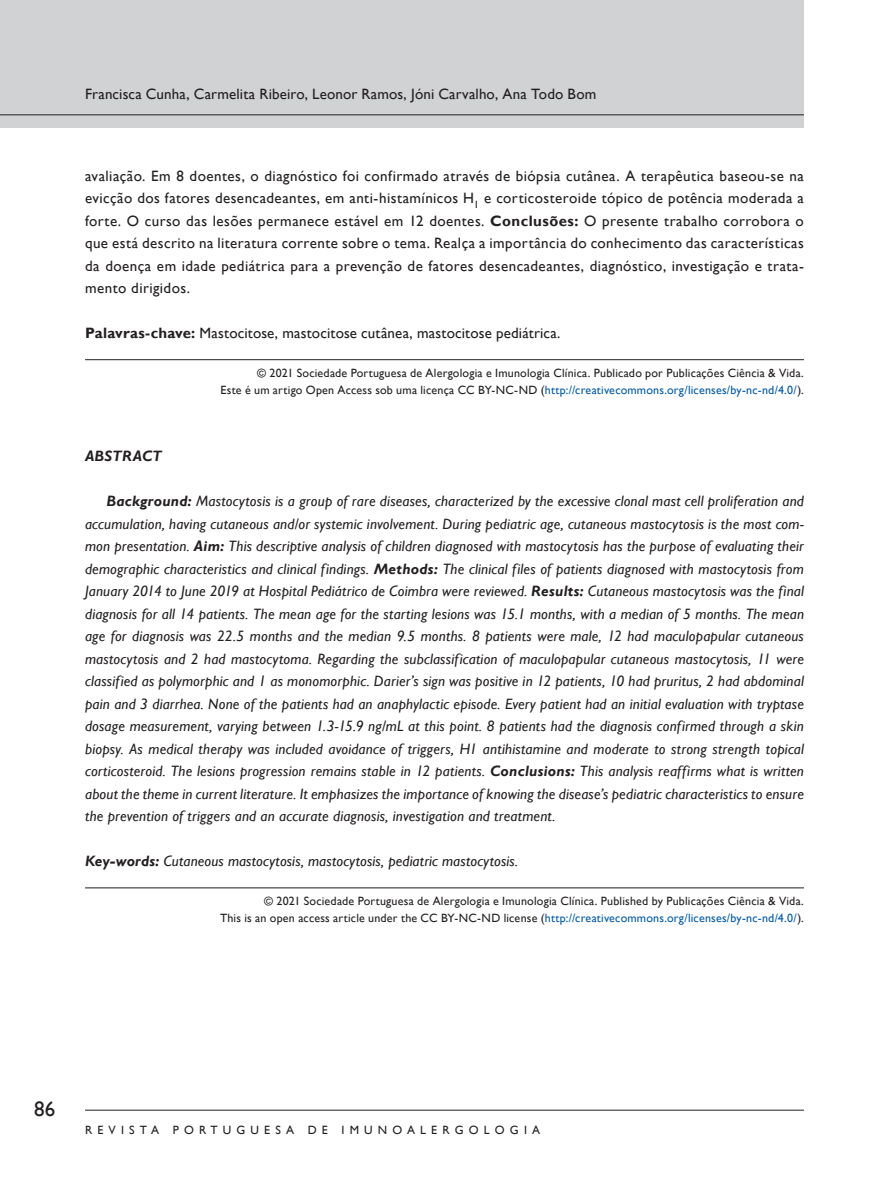
<style>
.page{position:relative;width:872px;height:1191px;background:#fff}
.page>*{position:absolute;margin:0;border:0;box-sizing:border-box;transform-origin:0 0}
.t1{font:21px "Gill Sans";color:#231f20}
.t2{font:italic 15px/22.5px "Gill Sans";letter-spacing:.01em;color:#231f20;text-align:justify}
.t3{font:15px/22.5px "Gill Sans";letter-spacing:.015em;color:#231f20;text-align:justify}
.t4{font:italic 700 15px "Gill Sans";letter-spacing:.015em;color:#231f20}
.t5{font:12px/16.5px "Gill Sans";letter-spacing:.015em;color:#231f20;text-align:right}
.t6{font:12px "Gill Sans";letter-spacing:.43em;color:#231f20}
.s1{font-weight:700}
.s2{color:#015aaa}
</style>
<div class="page">
<div style="left:0;top:0;width:804px;height:128px;background:#d1d2d4"></div>
<hr style="left:0;top:114px;width:804px;height:1px;background:#231f20">
<hr style="left:85px;top:1109px;width:719px;height:1px;background:#231f20">
<hr style="left:85px;top:359px;width:719px;height:1px;background:#231f20">
<hr style="left:85px;top:887px;width:719px;height:1px;background:#231f20">
<p class="t3" style="left:85px;top:83px;width:513px">Francisca Cunha, Carmelita Ribeiro, Leonor Ramos, Jóni Carvalho, Ana Todo Bom</p>
<p class="t3" style="left:85px;top:164px;width:720px">avaliação. Em 8 doentes, o diagnóstico foi confirmado através de biópsia cutânea. A terapêutica baseou-‑se na evicção dos fatores desencadeantes, em anti-‑ histamínicos H<sub>1</sub> e corticosteroide tópico de potência moderada a forte. O curso das lesões permanece estável em 12 doentes. <span class="s1">Conclusões:</span> O presente trabalho corrobora o que está descrito na literatura corrente sobre o tema. Realça a importância do conhecimento das características da doença em idade pediátrica para a prevenção de fatores desencadeantes, diagnóstico, investigação e trata&shy;mento dirigidos.</p>
<p class="t3" style="left:85px;top:322px;width:477px"><span class="s1">Palavras-‑chave:</span> Mastocitose, mastocitose cutânea, mastocitose pediátrica.</p>
<p class="t5" style="left:220px;top:365px;width:585px">© 2021 Sociedade Portuguesa de Alergologia e Imunologia Clínica. Publicado por Publicações Ciência &amp; Vida.<br>Este é um artigo Open Access sob uma licença CC BY-NC-ND (<span class="s2">http://creativecommons.org/licenses/by-nc-nd/4.0/</span>).</p>
<p class="t4" style="left:85px;top:447px;width:78px">ABSTRACT</p>
<p class="t2" style="left:85px;top:490px;width:720px;text-indent:21px"><span class="s1">Background:</span> Mastocytosis is a group of rare diseases, characterized by the excessive clonal mast cell proliferation and accumulation, having cutaneous and/or systemic involvement. During pediatric age, cutaneous mastocytosis is the most com&shy;mon presentation. <span class="s1">Aim:</span> This descriptive analysis of children diagnosed with mastocytosis has the purpose of evaluating their demographic characteristics and clinical findings. <span class="s1">Methods:</span> The clinical files of patients diagnosed with mastocytosis from January 2014 to June 2019 at Hospital Pediátrico de Coimbra were reviewed. <span class="s1">Results:</span> Cutaneous mastocytosis was the final diagnosis for all 14 patients. The mean age for the starting lesions was 15.1 months, with a median of 5 months. The mean age for diagnosis was 22.5 months and the median 9.5 months. 8 patients were male, 12 had maculopapular cutaneous mastocytosis and 2 had mastocytoma. Regarding the subclassification of maculopapular cutaneous mastocytosis, 11 were classified as polymorphic and 1 as monomorphic. Darier’s sign was positive in 12 patients, 10 had pruritus, 2 had abdominal pain and 3 diarrhea. None of the patients had an anaphylactic episode. Every patient had an initial evaluation with tryptase dosage measurement, varying between 1.3‑15.9 ng/mL at this point. 8 patients had the diagnosis confirmed through a skin biopsy. As medical therapy was included avoidance of triggers, H1 antihistamine and moderate to strong strength topical corticosteroid. The lesions progression remains stable in 12 patients. <span class="s1">Conclusions:</span> This analysis reaffirms what is written about the theme in current literature. It emphasizes the importance of knowing the disease’s pediatric characteristics to ensure the prevention of triggers and an accurate diagnosis, investigation and treatment.</p>
<p class="t2" style="left:85px;top:850px;width:434px"><span class="s1">Key-‑words:</span> Cutaneous mastocytosis, mastocytosis, pediatric mastocytosis.</p>
<p class="t5" style="left:220px;top:893px;width:585px">© 2021 Sociedade Portuguesa de Alergologia e Imunologia Clínica. Published by Publicações Ciência &amp; Vida.<br>This is an open access article under the CC BY-NC-ND license (<span class="s2">http://creativecommons.org/licenses/by-nc-nd/4.0/</span>).</p>
<h1 class="t1" style="left:34px;top:1096px;width:22px">86</h1>
<p class="t6" style="left:85px;top:1123px;width:456px">REVISTA PORTUGUESA DE IMUNOALERGOLOGIA</p>
</div>
